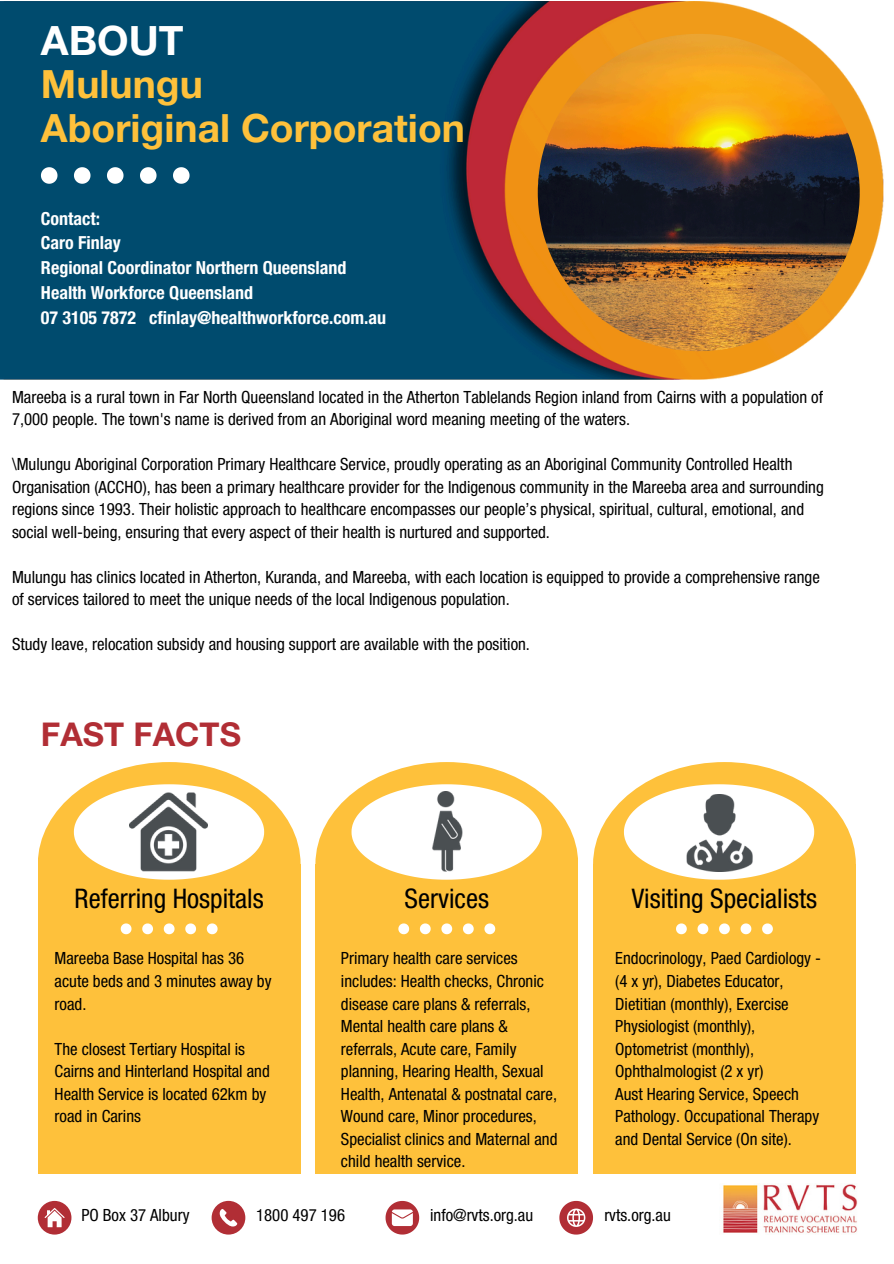
<style>
.page{position:relative;width:894px;height:1264px;background:#fff}
.page>*{position:absolute;margin:0;border:0;box-sizing:border-box;transform-origin:0 0}
.t1{font:700 40.5px "Helvetica Neue LT Pro";color:#fff}
.t2{font:700 39px/43.8px "Helvetica Neue LT Pro";color:#fec13b}
.t3{font:700 32.85px "Helvetica Neue LT Pro";color:#b12e35}
.t4{font:condensed 27px "Helvetica Neue LT Pro";color:#000}
.t5{font:700 condensed 18px/24.8px "Helvetica Neue LT Pro";color:#fff}
.t6{font:condensed 16.8px/22.5px "Helvetica Neue LT Pro";color:#000}
</style>
<div class="page">
<img style="left:723px;top:1184px;width:135px;height:49px">
<img style="left:0;top:1px;width:884px;height:378px">
<div style="left:38px;top:762px;width:262px;height:204px;background:#fec13b;border-radius:50%"></div>
<div style="left:38px;top:864px;width:262px;height:310px;background:#fec13b"></div>
<svg style="left:74px;top:784px;width:190px;height:95px"></svg>
<img style="left:129px;top:792px;width:79px;height:79px">
<div style="left:315px;top:864px;width:263px;height:310px;background:#fec13b"></div>
<div style="left:315px;top:762px;width:262px;height:204px;background:#fec13b;border-radius:50%"></div>
<svg style="left:351px;top:784px;width:190px;height:95px"></svg>
<img style="left:407px;top:791px;width:80px;height:80px">
<div style="left:593px;top:864px;width:262px;height:310px;background:#fec13b"></div>
<div style="left:593px;top:762px;width:262px;height:204px;background:#fec13b;border-radius:50%"></div>
<svg style="left:623px;top:784px;width:191px;height:95px"></svg>
<img style="left:681px;top:795px;width:76px;height:76px">
<svg style="left:41px;top:167px;width:16px;height:17px"></svg>
<svg style="left:74px;top:167px;width:16px;height:17px"></svg>
<svg style="left:107px;top:167px;width:16px;height:17px"></svg>
<svg style="left:140px;top:167px;width:16px;height:17px"></svg>
<svg style="left:173px;top:167px;width:16px;height:17px"></svg>
<svg style="left:121px;top:923px;width:10px;height:11px"></svg>
<svg style="left:142px;top:923px;width:11px;height:11px"></svg>
<svg style="left:164px;top:923px;width:10px;height:11px"></svg>
<svg style="left:185px;top:923px;width:11px;height:11px"></svg>
<svg style="left:207px;top:923px;width:10px;height:11px"></svg>
<svg style="left:398px;top:923px;width:11px;height:11px"></svg>
<svg style="left:420px;top:923px;width:10px;height:11px"></svg>
<svg style="left:441px;top:923px;width:11px;height:11px"></svg>
<svg style="left:463px;top:923px;width:10px;height:11px"></svg>
<svg style="left:484px;top:923px;width:11px;height:11px"></svg>
<svg style="left:676px;top:923px;width:10px;height:11px"></svg>
<svg style="left:697px;top:923px;width:11px;height:11px"></svg>
<svg style="left:719px;top:923px;width:10px;height:11px"></svg>
<svg style="left:740px;top:923px;width:11px;height:11px"></svg>
<svg style="left:762px;top:923px;width:10px;height:11px"></svg>
<svg style="left:385px;top:1200px;width:34px;height:34px"></svg>
<svg style="left:211px;top:1200px;width:34px;height:34px"></svg>
<svg style="left:559px;top:1200px;width:34px;height:34px"></svg>
<div style="left:38px;top:1200px;width:33px;height:34px;background:#b12e35;border-radius:50%"></div>
<svg style="left:45px;top:1208px;width:20px;height:19px"></svg>
<img style="left:537px;top:34px;width:322px;height:317px;border-radius:50%">
<h2 class="t1" style="left:41px;top:26px;width:144px">ABOUT</h2>
<p class="t2" style="left:41px;top:68px;width:425px">Mulungu<br>Aboriginal Corporation</p>
<h5 class="t5" style="left:41px;top:208px;width:346px">Contact:<br>Caro Finlay<br>Regional Coordinator Northern Queensland<br>Health Workforce Queensland<br>07 3105 7872 cfinlay@healthworkforce.com.au</h5>
<p class="t6" style="left:12px;top:388px;width:812px">Mareeba is a rural town in Far North Queensland located in the Atherton Tablelands Region inland from Cairns with a population of<br>7,000 people. The town's name is derived from an Aboriginal word meaning meeting of the waters.</p>
<p class="t6" style="left:12px;top:455px;width:813px">\Mulungu Aboriginal Corporation Primary Healthcare Service, proudly operating as an Aboriginal Community Controlled Health Organisation (ACCHO), has been a primary healthcare provider for the Indigenous community in the Mareeba area and surrounding regions since 1993. Their holistic approach to healthcare encompasses our people’s physical, spiritual, cultural, emotional, and social well-being, ensuring that every aspect of their health is nurtured and supported.</p>
<p class="t6" style="left:12px;top:568px;width:809px">Mulungu has clinics located in Atherton, Kuranda, and Mareeba, with each location is equipped to provide a comprehensive range of services tailored to meet the unique needs of the local Indigenous population.</p>
<p class="t6" style="left:12px;top:635px;width:519px">Study leave, relocation subsidy and housing support are available with the position.</p>
<h1 class="t3" style="left:41px;top:722px;width:201px">FAST FACTS</h1>
<p class="t4" style="left:75px;top:888px;width:190px">Referring Hospitals</p>
<h3 class="t4" style="left:404px;top:888px;width:86px">Services</h3>
<p class="t4" style="left:631px;top:888px;width:187px">Visiting Specialists</p>
<p class="t6" style="left:55px;top:949px;width:218px">Mareeba Base Hospital has 36 acute beds and 3 minutes away by road.</p>
<h4 class="t6" style="left:55px;top:1039px;width:217px">The closest Tertiary Hospital is<br>Cairns and Hinterland Hospital and<br>Health Service is located 62km by road in Carins</h4>
<p class="t6" style="left:341px;top:949px;width:218px">Primary health care services includes: Health checks, Chronic disease care plans &amp; referrals,<br>Mental health care plans &amp; referrals, Acute care, Family planning, Hearing Health, Sexual<br>Health, Antenatal &amp; postnatal care,<br>Wound care, Minor procedures,<br>Specialist clinics and Maternal and child health service.</p>
<h4 class="t6" style="left:615px;top:949px;width:207px">Endocrinology, Paed Cardiology - (4 x yr), Diabetes Educator,<br>Dietitian (monthly), Exercise<br>Physiologist (monthly),<br>Optometrist (monthly),<br>Ophthalmologist (2 x yr)</h4>
<p class="t6" style="left:615px;top:1084px;width:205px">Aust Hearing Service, Speech<br>Pathology. Occupational Therapy and Dental Service (On site).</p>
<p class="t6" style="left:81px;top:1205px;width:110px">PO Box 37 Albury</p>
<p class="t6" style="left:256px;top:1205px;width:90px">1800 497 196</p>
<p class="t6" style="left:430px;top:1205px;width:104px">info@rvts.org.au</p>
<p class="t6" style="left:604px;top:1205px;width:68px">rvts.org.au</p>
</div>
